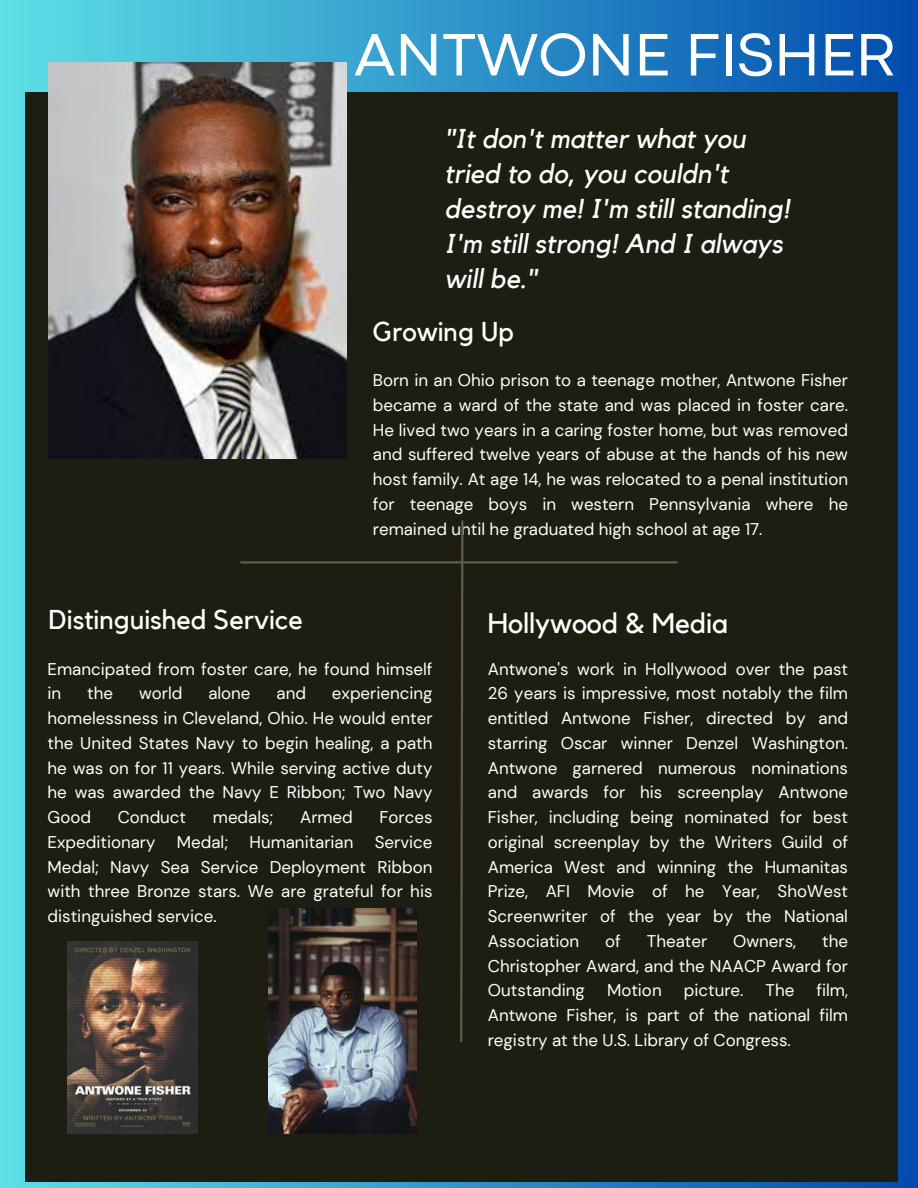
<style>
.page{position:relative;width:918px;height:1188px;background:#fff}
.page>*{position:absolute;margin:0;border:0;box-sizing:border-box;transform-origin:0 0}
.t1{font:62.4px "Codec Pro";color:#fff}
.t2{font:28.2px "Kollektif";color:#fff}
.t3{font:italic 27.15px/34.8px "Kollektif";color:#fff}
.t4{font:27.15px "Kollektif";color:#fff}
.t5{font:16.95px/24.8px "DM Sans";color:#fff;text-align:justify}
</style>
<div class="page">
<div style="left:0;top:0;width:918px;height:1188px;background:linear-gradient(to right,#5fdfe4,#004bae)"></div>
<div style="left:25px;top:92px;width:873px;height:1090px;background:#1c1e12"></div>
<img style="left:49px;top:63px;width:298px;height:396px">
<hr style="left:241px;top:561px;width:436px;height:3px;background:#635c4c">
<svg style="left:459px;top:520px;width:6px;height:522px"></svg>
<img style="left:68px;top:941px;width:129px;height:192px">
<img style="left:268px;top:909px;width:149px;height:225px">
<p class="t1" style="left:354px;top:33px;width:543px">ANTWONE FISHER</p>
<p class="t3" style="left:445px;top:122px;width:347px">"It don't matter what you tried to do, you couldn't destroy me! I'm still standing!<br>I'm still strong! And I always will be."</p>
<p class="t4" style="left:373px;top:319px;width:142px">Growing Up</p>
<p class="t5" style="left:373px;top:368px;width:477px">Born in an Ohio prison to a teenage mother, Antwone Fisher became a ward of the state and was placed in foster care.<br>He lived two years in a caring foster home, but was removed and suffered twelve years of abuse at the hands of his new host family. At age 14, he was relocated to a penal institution for teenage boys in western Pennsylvania where he remained until he graduated high school at age 17.</p>
<h2 class="t4" style="left:49px;top:607px;width:256px">Distinguished Service</h2>
<h2 class="t2" style="left:488px;top:611px;width:241px">Hollywood &amp; Media</h2>
<p class="t5" style="left:48px;top:657px;width:386px">Emancipated from foster care, he found himself in</p>
<p class="t5" style="left:48px;top:681px;width:386px;text-indent:284px">experiencing homelessness in Cleveland, Ohio. He would enter the United States Navy to begin healing, a path he was on for 11 years. While serving active duty he was awarded the Navy E Ribbon; Two Navy Good</p>
<p class="t5" style="left:87px;top:681px;width:27px">the</p>
<p class="t5" style="left:139px;top:681px;width:45px">world</p>
<p class="t5" style="left:208px;top:681px;width:44px">alone</p>
<p class="t5" style="left:277px;top:681px;width:31px">and</p>
<p class="t5" style="left:118px;top:805px;width:70px">Conduct</p>
<p class="t5" style="left:213px;top:805px;width:62px">medals;</p>
<p class="t5" style="left:300px;top:805px;width:54px">Armed</p>
<p class="t5" style="left:380px;top:805px;width:54px">Forces</p>
<p class="t5" style="left:48px;top:830px;width:109px">Expeditionary</p>
<p class="t5" style="left:177px;top:830px;width:53px">Medal;</p>
<p class="t5" style="left:250px;top:830px;width:105px">Humanitarian</p>
<p class="t5" style="left:48px;top:830px;width:386px;text-indent:327px">Service Medal; Navy Sea Service Deployment Ribbon with three Bronze stars. We are grateful for his distinguished service.</p>
<p class="t5" style="left:488px;top:657px;width:362px">Antwone's work in Hollywood over the past 26 years is impressive, most notably the film entitled Antwone Fisher, directed by and starring Oscar winner Denzel Washington.<br>Antwone garnered numerous nominations and awards for his screenplay Antwone Fisher, including being nominated for best original screenplay by the Writers Guild of America West and winning the Humanitas Prize, AFI Movie of he Year, ShoWest Screenwriter of the year by the National Association</p>
<p class="t5" style="left:488px;top:929px;width:362px;text-indent:334px">the Christopher Award, and the NAACP Award for Outstanding</p>
<p class="t5" style="left:605px;top:929px;width:17px">of</p>
<p class="t5" style="left:647px;top:929px;width:62px">Theater</p>
<p class="t5" style="left:733px;top:929px;width:64px">Owners,</p>
<p class="t5" style="left:488px;top:978px;width:362px;text-indent:329px">film, Antwone Fisher, is part of the national film registry at the U.S. Library of Congress.</p>
<p class="t5" style="left:607px;top:978px;width:56px">Motion</p>
<p class="t5" style="left:684px;top:978px;width:61px">picture.</p>
<p class="t5" style="left:766px;top:978px;width:30px">The</p>
</div>
